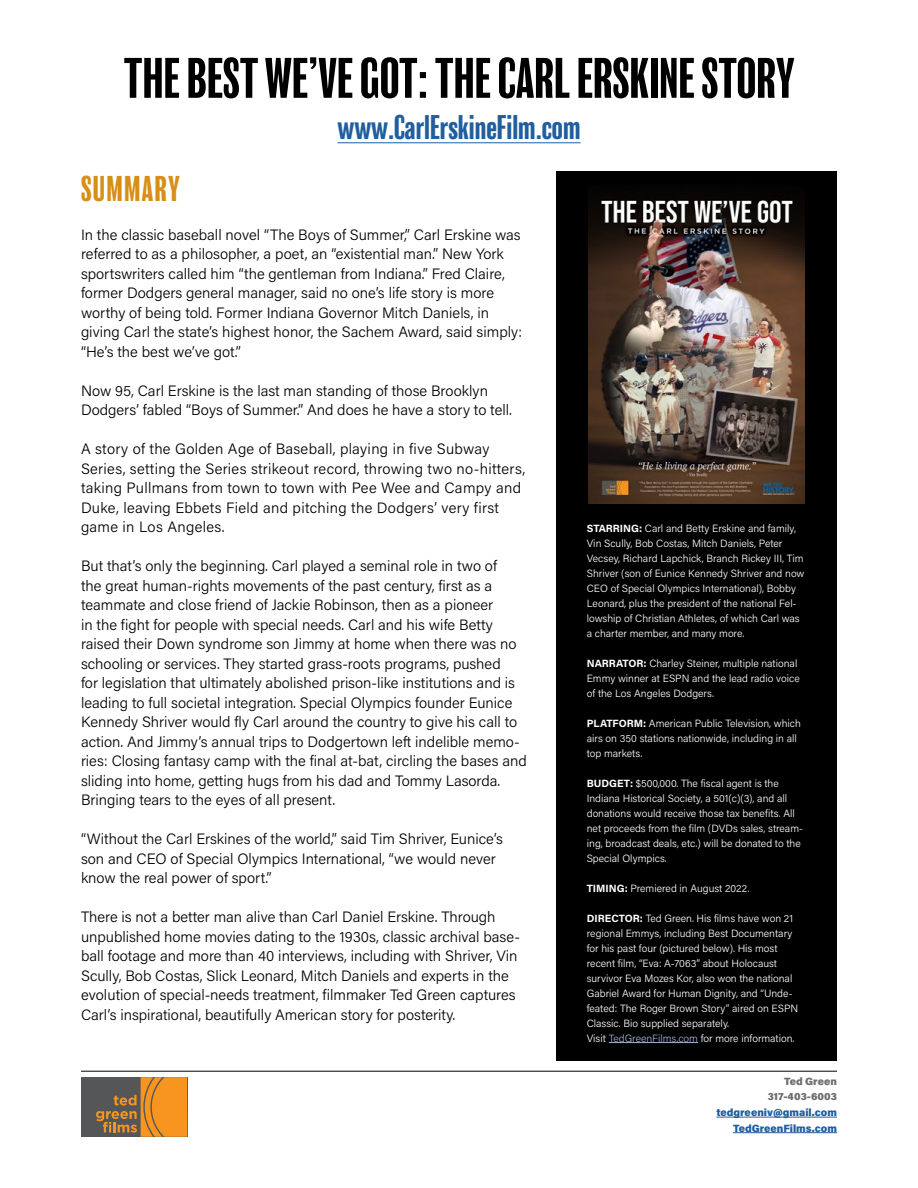
<style>
.page{position:relative;width:918px;height:1188px;background:#fff}
.page>*{position:absolute;margin:0;border:0;box-sizing:border-box;transform-origin:0 0}
.t1{font:condensed 52.5px "Balboa";color:#000}
.t2{font:condensed 33px "Balboa";letter-spacing:.04em;color:#d88f16}
.t3{font:condensed 31.5px "Balboa";color:#215e9e}
.t4{font:300 15px/19.5px "Acumin Pro";color:#000}
.t5{font:300 15px/19.5px "Acumin Pro";letter-spacing:.02em;color:#000}
.t6{font:300 10.5px/15px "Acumin Pro";color:#fff}
.t7{font:900 10.5px/15.6px "Acumin Pro";color:#215e9e;text-align:right}
.t8{font:900 10.5px/15.6px "Acumin Pro";letter-spacing:.005em;color:#6d6e71;text-align:right}
.s1{font-weight:700}
.s2{color:#a3b1d4}
</style>
<div class="page">
<div style="left:556px;top:171px;width:281px;height:889px;background:#000"></div>
<div style="left:81px;top:1077px;width:106px;height:60px;background:#545658"></div>
<svg style="left:96px;top:1077px;width:91px;height:60px"></svg>
<img style="left:589px;top:195px;width:215px;height:309px">
<hr style="left:337px;top:142px;width:244px;height:1px;background:#215e9e">
<hr style="left:609px;top:1042px;width:89px;height:1px;background:#a3b1d4">
<hr style="left:81px;top:1071px;width:756px;height:1px;background:#000">
<hr style="left:716px;top:1117px;width:121px;height:1px;background:#215e9e">
<hr style="left:733px;top:1132px;width:104px;height:1px;background:#215e9e">
<h1 class="t1" style="left:124px;top:51px;width:672px">THE BEST WE’VE GOT: THE CARL ERSKINE STORY</h1>
<h3 class="t3" style="left:337px;top:111px;width:245px">www.CarlErskineFilm.com</h3>
<h2 class="t2" style="left:81px;top:172px;width:101px">SUMMARY</h2>
<p class="t4" style="left:81px;top:224px;width:443px">In the classic baseball novel “The Boys of Summer,” Carl Erskine was referred to as a philosopher, a poet, an “existential man.” New York sportswriters called him “the gentleman from Indiana.” Fred Claire, former Dodgers general manager, said no one’s life story is more worthy of being told. Former Indiana Governor Mitch Daniels, in giving Carl the state’s highest honor, the Sachem Award, said simply: “He’s the best we’ve got.”</p>
<p class="t4" style="left:81px;top:380px;width:432px">Now 95, Carl Erskine is the last man standing of those Brooklyn<br>Dodgers’ fabled “Boys of Summer.” And does he have a story to tell.</p>
<p class="t5" style="left:81px;top:439px;width:446px">A story of the Golden Age of Baseball, playing in five Subway Series, setting the Series strikeout record, throwing two no-hitters, taking Pullmans from town to town with Pee Wee and Campy and Duke, leaving Ebbets Field and pitching the Dodgers’ very first game in Los Angeles.</p>
<p class="t4" style="left:81px;top:556px;width:447px">But that’s only the beginning. Carl played a seminal role in two of<br>the great human-rights movements of the past century, first as a teammate and close friend of Jackie Robinson, then as a pioneer<br>in the fight for people with special needs. Carl and his wife Betty raised their Down syndrome son Jimmy at home when there was no schooling or services. They started grass-roots programs, pushed<br>for legislation that ultimately abolished prison-like institutions and is leading to full societal integration. Special Olympics founder Eunice Kennedy Shriver would fly Carl around the country to give his call to action. And Jimmy’s annual trips to Dodgertown left indelible memo&shy;ries: Closing fantasy camp with the final at-bat, circling the bases and sliding into home, getting hugs from his dad and Tommy Lasorda.<br>Bringing tears to the eyes of all present.</p>
<p class="t4" style="left:81px;top:829px;width:423px">“Without the Carl Erskines of the world,” said Tim Shriver, Eunice’s son and CEO of Special Olympics International, “we would never know the real power of sport.”</p>
<p class="t4" style="left:81px;top:907px;width:441px">There is not a better man alive than Carl Daniel Erskine. Through unpublished home movies dating to the 1930s, classic archival base&shy;ball footage and more than 40 interviews, including with Shriver, Vin Scully, Bob Costas, Slick Leonard, Mitch Daniels and experts in the evolution of special-needs treatment, filmmaker Ted Green captures Carl’s inspirational, beautifully American story for posterity.</p>
<p class="t6" style="left:587px;top:520px;width:219px"><span class="s1">STARRING:</span> Carl and Betty Erskine and family, Vin Scully, Bob Costas, Mitch Daniels, Peter Vecsey, Richard Lapchick, Branch Rickey III, Tim Shriver (son of Eunice Kennedy Shriver and now CEO of Special Olympics International), Bobby Leonard, plus the president of the national Fel&shy;lowship of Christian Athletes, of which Carl was a charter member, and many more.</p>
<p class="t6" style="left:587px;top:655px;width:214px"><span class="s1">NARRATOR:</span> Charley Steiner, multiple national<br>Emmy winner at ESPN and the lead radio voice of the Los Angeles Dodgers.</p>
<p class="t6" style="left:587px;top:715px;width:216px"><span class="s1">PLATFORM:</span> American Public Television, which airs on 350 stations nationwide, including in all top markets.</p>
<p class="t6" style="left:587px;top:775px;width:218px"><span class="s1">BUDGET:</span> $500,000. The fiscal agent is the Indiana Historical Society, a 501(c)(3), and all donations would receive those tax benefits. All net proceeds from the film (DVDs sales, stream&shy;ing, broadcast deals, etc.) will be donated to the Special Olympics.</p>
<p class="t6" style="left:587px;top:880px;width:164px"><span class="s1">TIMING:</span> Premiered in August 2022.</p>
<p class="t6" style="left:587px;top:910px;width:213px"><span class="s1">DIRECTOR:</span> Ted Green. His films have won 21 regional Emmys, including Best Documentary for his past four (pictured below). His most recent film, “Eva: A-7063” about Holocaust survivor Eva Mozes Kor, also won the national Gabriel Award for Human Dignity, and “Unde&shy;feated: The Roger Brown Story” aired on ESPN Classic. Bio supplied separately.<br>Visit <span class="s2">TedGreenFilms.com</span> for more information.</p>
<p class="t8" style="left:768px;top:1073px;width:71px">Ted Green<br>317-403-6003</p>
<p class="t7" style="left:716px;top:1104px;width:122px">tedgreeniv@gmail.com<br>TedGreenFilms.com</p>
</div>
